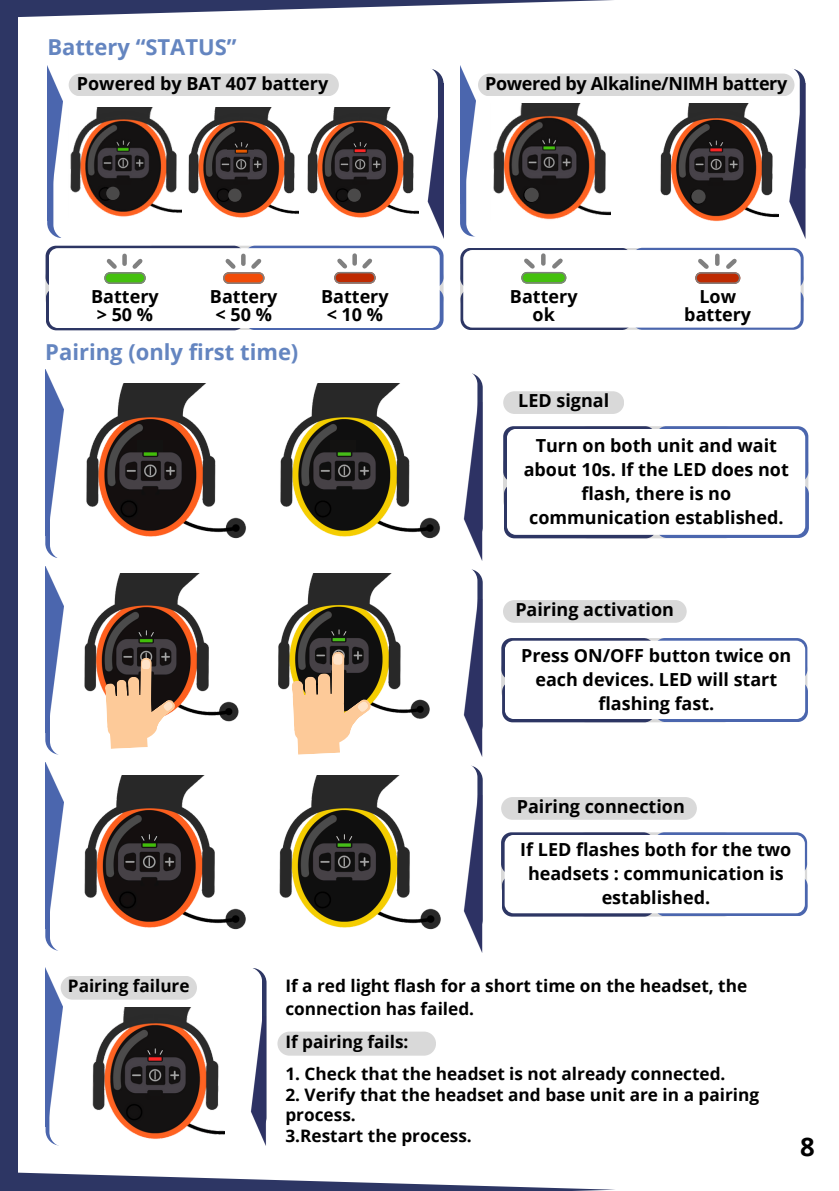
<style>
.page{position:relative;width:839px;height:1191px;background:#fff}
.page>*{position:absolute;margin:0;border:0;box-sizing:border-box;transform-origin:0 0}
.t1{font:700 25.6px "Open Sans";color:#000}
.t2{font:700 22px "Open Sans";color:#6485c0}
.t3{font:700 18px/24px "Open Sans";color:#000;text-align:center}
.t4{font:700 18px "Open Sans";letter-spacing:-.02em;color:#000}
.t5{font:700 17.2px/20.4px "Open Sans";color:#000}
</style>
<div class="page">
<svg style="left:501px;top:832px;width:306px;height:85px;background:#6c78a3"></svg>
<div style="left:504px;top:835px;width:300px;height:78px;background:#fff;border-radius:9px"></div>
<div style="left:501px;top:797px;width:195px;height:23px;background:#d9d9d9"></div>
<img style="left:463px;top:795px;width:20px;height:158px">
<svg style="left:472px;top:569px;width:10px;height:30px"></svg>
<div style="left:445px;top:566px;width:32px;height:185px;background:#fff;border-radius:15px"></div>
<img style="left:463px;top:599px;width:20px;height:157px">
<img style="left:463px;top:403px;width:20px;height:157px">
<svg style="left:501px;top:638px;width:306px;height:84px;background:#586798"></svg>
<div style="left:505px;top:641px;width:300px;height:78px;background:#fff;border-radius:9px"></div>
<div style="left:503px;top:600px;width:183px;height:23px;background:#d9d9d9"></div>
<svg style="left:503px;top:426px;width:305px;height:112px;background:#546396"></svg>
<div style="left:507px;top:429px;width:298px;height:106px;background:#fff;border-radius:9px"></div>
<svg style="left:503px;top:391px;width:121px;height:23px;background:#dbdbdb"></svg>
<img style="left:47px;top:66px;width:15px;height:154px">
<img style="left:427px;top:84px;width:16px;height:153px">
<img style="left:188px;top:108px;width:111px;height:110px">
<div style="left:228px;top:189px;width:13px;height:13px;background:#4a4949;border-radius:50%"></div>
<img style="left:70px;top:107px;width:111px;height:110px">
<div style="left:106px;top:187px;width:14px;height:13px;background:#4a4949;border-radius:50%"></div>
<div style="left:69px;top:74px;width:270px;height:22px;background:#d9d9d9"></div>
<div style="left:244px;top:288px;width:199px;height:42px;background:#4b66ae;border-radius:10px"></div>
<div style="left:46px;top:288px;width:198px;height:42px;background:#2d3664;border-radius:10px"></div>
<div style="left:46px;top:246px;width:198px;height:42px;background:#2d3664;border-radius:10px"></div>
<div style="left:244px;top:246px;width:199px;height:42px;background:#4b66ae;border-radius:10px"></div>
<svg style="left:460px;top:204px;width:13px;height:32px"></svg>
<div style="left:466px;top:98px;width:41px;height:140px;background:#fff;border-radius:15px"></div>
<img style="left:460px;top:66px;width:15px;height:138px">
<img style="left:789px;top:84px;width:16px;height:154px">
<img style="left:660px;top:104px;width:118px;height:118px">
<div style="left:691px;top:190px;width:14px;height:14px;background:#4a4949;border-radius:50%"></div>
<img style="left:493px;top:103px;width:117px;height:117px">
<div style="left:524px;top:188px;width:14px;height:14px;background:#4a4949;border-radius:50%"></div>
<div style="left:632px;top:289px;width:171px;height:41px;background:#4b66ae;border-radius:10px"></div>
<div style="left:460px;top:289px;width:172px;height:41px;background:#2d3664;border-radius:10px"></div>
<div style="left:460px;top:248px;width:171px;height:41px;background:#2d3664;border-radius:10px"></div>
<div style="left:632px;top:248px;width:171px;height:41px;background:#4b66ae;border-radius:10px"></div>
<img style="left:308px;top:108px;width:111px;height:110px">
<div style="left:347px;top:189px;width:14px;height:13px;background:#4a4949;border-radius:50%"></div>
<img style="left:228px;top:139px;width:25px;height:20px">
<div style="left:478px;top:74px;width:316px;height:22px;background:#d9d9d9"></div>
<svg style="left:49px;top:248px;width:390px;height:80px;background:#f7f5f3"></svg>
<svg style="left:463px;top:250px;width:337px;height:78px;background:#f6f6f4"></svg>
<div style="left:0;top:0;width:18px;height:1190px;background:#2d3664"></div>
<svg style="left:0;top:1172px;width:615px;height:19px;fill:#2d3664"></svg>
<svg style="left:18px;top:0;width:595px;height:18px"></svg>
<img style="left:250px;top:1017px;width:17px;height:129px">
<img style="left:46px;top:969px;width:16px;height:158px">
<svg style="left:61px;top:976px;width:136px;height:24px;background:#dadada"></svg>
<img style="left:92px;top:1008px;width:133px;height:131px">
<div style="left:277px;top:1032px;width:159px;height:24px;background:#d9d9d9;border-radius:12px"></div>
<img style="left:46px;top:763px;width:18px;height:165px">
<img style="left:46px;top:567px;width:18px;height:165px">
<img style="left:84px;top:775px;width:162px;height:155px">
<img style="left:84px;top:574px;width:155px;height:148px">
<svg style="left:105px;top:658px;width:70px;height:91px;background:#b89c82"></svg>
<img style="left:279px;top:775px;width:162px;height:155px">
<img style="left:278px;top:574px;width:152px;height:145px">
<svg style="left:291px;top:652px;width:80px;height:103px"></svg>
<img style="left:280px;top:384px;width:160px;height:155px">
<img style="left:46px;top:370px;width:18px;height:166px">
<img style="left:86px;top:384px;width:160px;height:155px">
<div style="left:331px;top:440px;width:25px;height:11px;background:#131211"></div>
<div style="left:137px;top:440px;width:25px;height:11px;background:#131211"></div>
<p class="t2" style="left:47px;top:31px;width:191px">Battery “STATUS”</p>
<p class="t3" style="left:77px;top:71px;width:253px">Powered by BAT 407 battery</p>
<p class="t4" style="left:485px;top:71px;width:304px">Powered by Alkaline/NIMH battery</p>
<p class="t3" style="left:91px;top:287px;width:69px;line-height:18px">Battery &gt; 50 %</p>
<p class="t3" style="left:210px;top:287px;width:69px;line-height:18px">Battery &lt; 50 %</p>
<p class="t2" style="left:45px;top:336px;width:254px">Pairing (only first time)</p>
<p class="t3" style="left:321px;top:287px;width:69px;line-height:18px">Battery &lt; 10 %</p>
<p class="t3" style="left:510px;top:287px;width:69px;line-height:18px">Battery ok</p>
<p class="t3" style="left:684px;top:287px;width:68px;line-height:18px">Low battery</p>
<p class="t3" style="left:518px;top:388px;width:92px">LED signal</p>
<p class="t3" style="left:523px;top:433px;width:267px">Turn on both unit and wait about 10s. If the LED does not flash, there is no communication established.</p>
<p class="t3" style="left:515px;top:597px;width:160px">Pairing activation</p>
<p class="t3" style="left:521px;top:643px;width:272px">Press ON/OFF button twice on each devices. LED will start flashing fast.</p>
<p class="t5" style="left:68px;top:976px;width:123px">Pairing failure</p>
<h1 class="t3" style="left:516px;top:794px;width:170px">Pairing connection</h1>
<p class="t3" style="left:520px;top:838px;width:272px">If LED flashes both for the two headsets : communication is established.</p>
<p class="t5" style="left:285px;top:974px;width:463px;line-height:23px">If a red light flash for a short time on the headset, the connection has failed.</p>
<p class="t5" style="left:285px;top:1032px;width:125px">If pairing fails:</p>
<p class="t5" style="left:285px;top:1063px;width:441px">1. Check that the headset is not already connected.</p>
<p class="t5" style="left:285px;top:1084px;width:475px">2. Verify that the headset and base unit are in a pairing process.<br>3.Restart the process.</p>
<h1 class="t1" style="left:800px;top:1129px;width:16px">8</h1>
</div>
